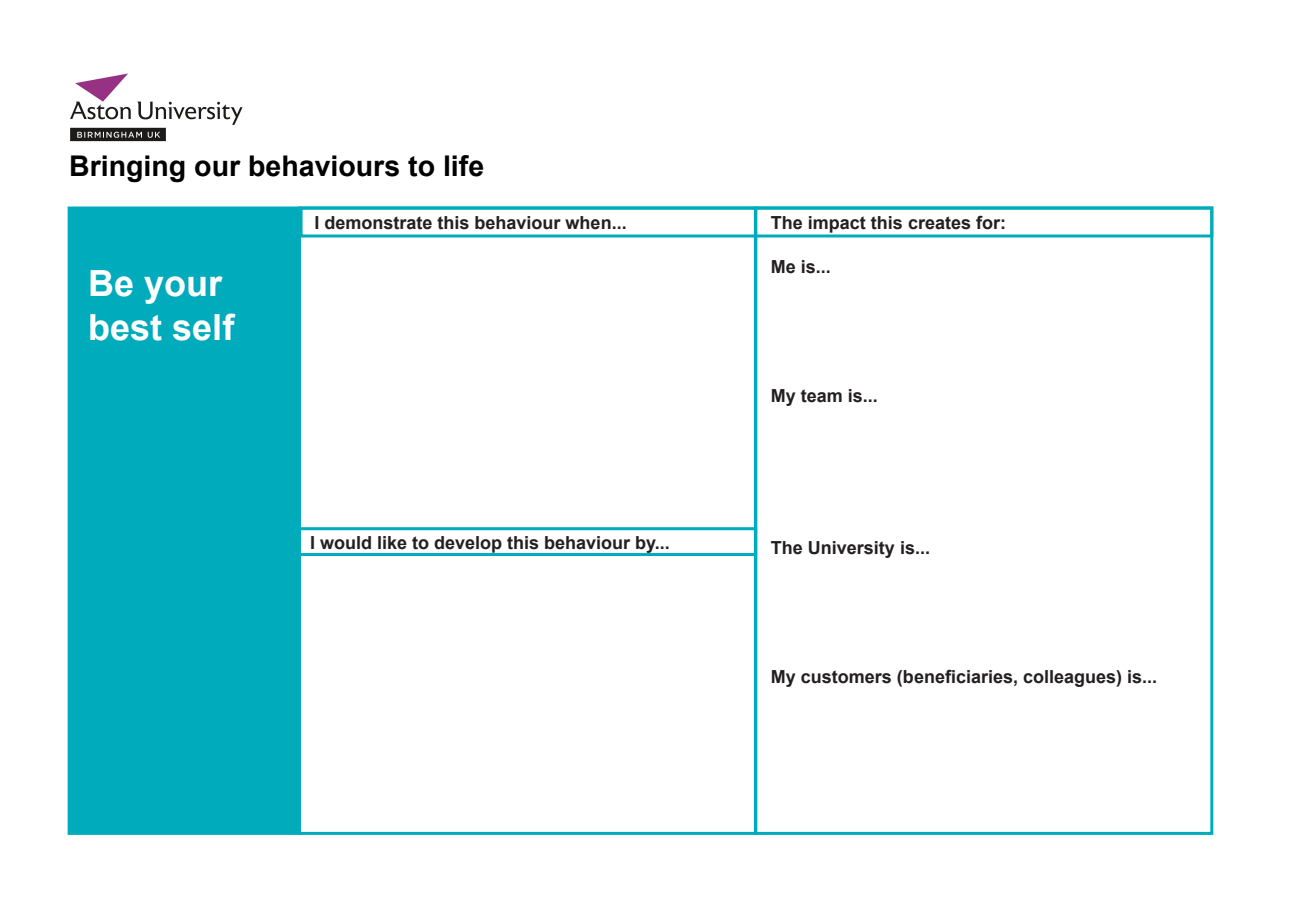
<style>
.page{position:relative;width:1289px;height:919px;background:#fff}
.page>*{position:absolute;margin:0;border:0;box-sizing:border-box;transform-origin:0 0}
.t1{font:700 36px/43.2px "Arial";color:#fff}
.t2{font:700 28.5px "Arial";color:#000}
.t3{font:700 18px "Arial";color:#231f20}
</style>
<div class="page">
<img style="left:70px;top:73px;width:173px;height:69px">
<div style="left:68px;top:206px;width:232px;height:628px;background:#00abbc"></div>
<div style="left:299px;top:206px;width:914px;height:31px;border:3px solid #00abbc"></div>
<div style="left:294px;top:527px;width:463px;height:29px;border:3px solid #00abbc"></div>
<div style="left:753px;top:206px;width:460px;height:628px;border:3px solid #00abbc"></div>
<p class="t2" style="left:69px;top:146px;width:416px">Bringing our behaviours to life</p>
<p class="t1" style="left:88px;top:262px;width:148px">Be your best self</p>
<p class="t3" style="left:314px;top:210px;width:314px">I demonstrate this behaviour when...</p>
<p class="t3" style="left:771px;top:210px;width:237px">The impact this creates for:</p>
<p class="t3" style="left:771px;top:253px;width:62px">Me is...</p>
<p class="t3" style="left:310px;top:529px;width:361px">I would like to develop this behaviour by...</p>
<p class="t3" style="left:771px;top:383px;width:109px">My team is...</p>
<p class="t3" style="left:771px;top:534px;width:161px">The University is...</p>
<p class="t3" style="left:771px;top:664px;width:388px">My customers (beneficiaries, colleagues) is...</p>
</div>
